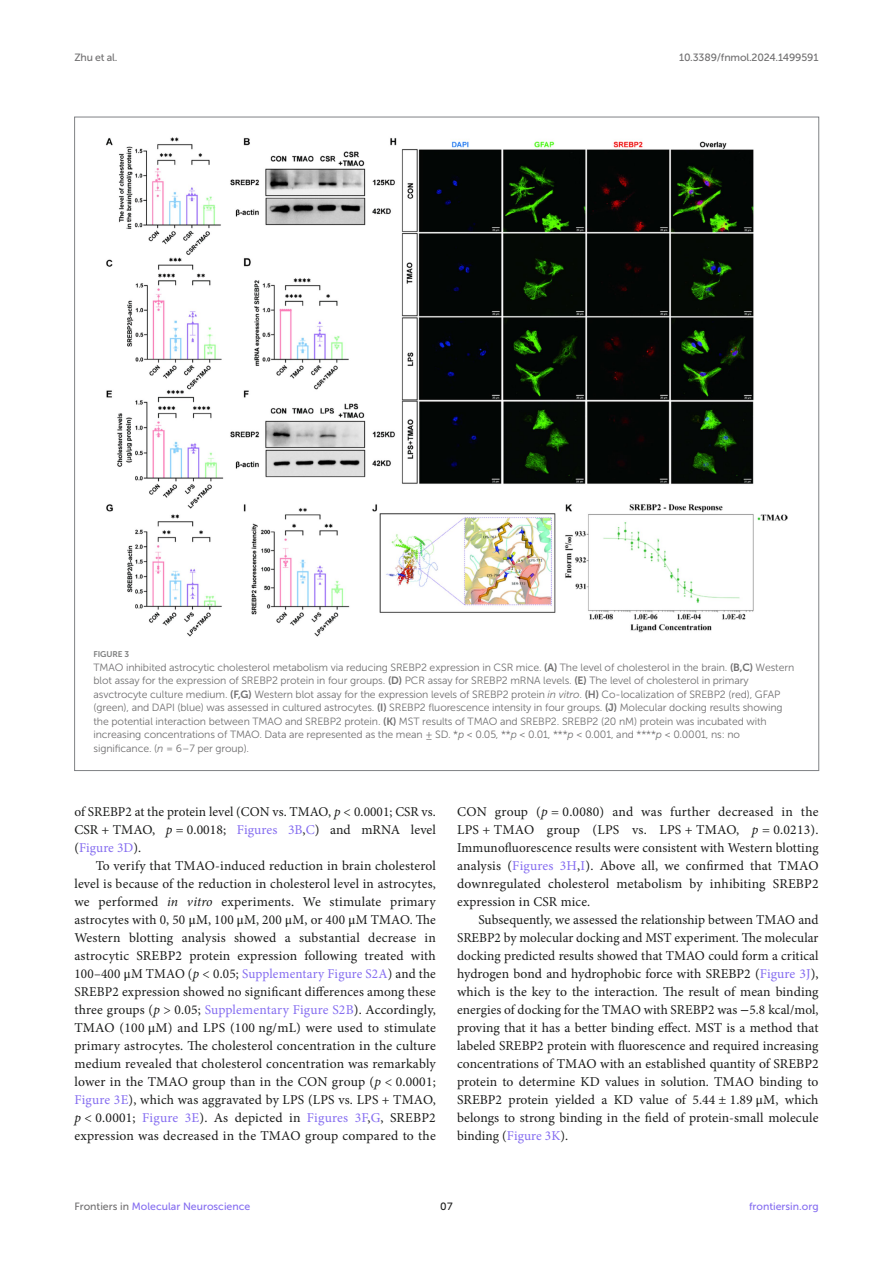
<style>
.page{position:relative;width:893px;height:1263px;background:#fff}
.page>*{position:absolute;margin:0;border:0;box-sizing:border-box;transform-origin:0 0}
.TEXT{font:13.5px/18px "Minion Pro";letter-spacing:.005em;color:#1b1c1b;text-align:justify}
.FIG_LEG{font:10.5px/13.5px "Museo Sans 300";letter-spacing:-.01em;color:#706f70}
.t1{font:10.5px "Museo Sans 500";color:#856df0}
.t2{font:10.5px "Museo Sans 500";letter-spacing:-.015em;color:#706f70}
.t3{font:10.5px "Museo Sans 500";color:#1b1c1b}
.FIG_HD{font:8.25px "Museo Sans 700";letter-spacing:-.01em;color:#7e7f7f}
.s1{font-family:"Museo Sans 700"}
.s2{font-style:italic}
.s3{color:#856df0}
.s4{font-family:"STIX General"}
.s5{color:#706f70}
</style>
<div class="page">
<img style="left:106px;top:137px;width:682px;height:500px">
<p class="t2" style="left:74px;top:51px;width:45px">Zhu et al.</p>
<p class="t2" style="left:679px;top:51px;width:141px">10.3389/fnmol.2024.1499591</p>
<p class="FIG_HD" style="left:94px;top:650px;width:37px">FIGURE 3</p>
<p class="FIG_LEG" style="left:94px;top:660px;width:702px">TMAO inhibited astrocytic cholesterol metabolism via reducing SREBP2 expression in CSR mice. <span class="s1">(A)</span> The level of cholesterol in the brain. <span class="s1">(B,C)</span> Western blot assay for the expression of SREBP2 protein in four groups. <span class="s1">(D)</span> PCR assay for SREBP2 mRNA levels. <span class="s1">(E)</span> The level of cholesterol in primary asvctrocyte culture medium. <span class="s1">(F,G)</span> Western blot assay for the expression levels of SREBP2 protein <span class="s2">in vitro</span>. <span class="s1">(H)</span> Co-localization of SREBP2 (red), GFAP (green), and DAPI (blue) was assessed in cultured astrocytes. <span class="s1">(I)</span> SREBP2 fluorescence intensity in four groups. <span class="s1">(J)</span> Molecular docking results showing the potential interaction between TMAO and SREBP2 protein. <span class="s1">(K)</span> MST results of TMAO and SREBP2. SREBP2 (20 nM) protein was incubated with increasing concentrations of TMAO. Data are represented as the mean ± SD. *<span class="s2">p</span> &lt; 0.05, **<span class="s2">p</span> &lt; 0.01, ***<span class="s2">p</span> &lt; 0.001, and ****<span class="s2">p</span> &lt; 0.0001, ns: no significance. (<span class="s2">n</span> = 6–7 per group).</p>
<p class="TEXT" style="left:74px;top:803px;width:363px">of SREBP2 at the protein level (CON vs. TMAO, <span class="s2">p</span> &lt; 0.0001; CSR vs.<br>CSR + TMAO, <span class="s2">p</span> = 0.0018; <span class="s3">Figures 3B</span>,<span class="s3">C</span>) and mRNA level (<span class="s3">Figure 3D</span>).</p>
<p class="TEXT" style="left:74px;top:857px;width:363px;text-indent:21px">To verify that TMAO-induced reduction in brain cholesterol level is because of the reduction in cholesterol level in astrocytes, we performed <span class="s2">in vitro</span> experiments. We stimulate primary astrocytes with 0, 50 <span class="s4">μ</span>M, 100 <span class="s4">μ</span>M, 200 <span class="s4">μ</span>M, or 400 <span class="s4">μ</span>M TMAO. The Western blotting analysis showed a substantial decrease in astrocytic SREBP2 protein expression following treated with 100–400 <span class="s4">μ</span>M TMAO (<span class="s2">p</span> &lt; 0.05; <span class="s3">Supplementary Figure S2A</span>) and the SREBP2 expression showed no significant differences among these three groups (<span class="s2">p</span> &gt; 0.05; <span class="s3">Supplementary Figure S2B</span>). Accordingly, TMAO (100 <span class="s4">μ</span>M) and LPS (100 ng/mL) were used to stimulate primary astrocytes. The cholesterol concentration in the culture medium revealed that cholesterol concentration was remarkably lower in the TMAO group than in the CON group (<span class="s2">p</span> &lt; 0.0001; <span class="s3">Figure 3E</span>), which was aggravated by LPS (LPS vs. LPS + TMAO, <span class="s2">p</span> &lt; 0.0001; <span class="s3">Figure 3E</span>). As depicted in <span class="s3">Figures 3F</span>,<span class="s3">G</span>, SREBP2 expression was decreased in the TMAO group compared to the</p>
<p class="TEXT" style="left:457px;top:803px;width:363px">CON group (<span class="s2">p</span> = 0.0080) and was further decreased in the LPS + TMAO group (LPS vs. LPS + TMAO, <span class="s2">p</span> = 0.0213).<br>Immunofluorescence results were consistent with Western blotting analysis (<span class="s3">Figures 3H</span>,<span class="s3">I</span>). Above all, we confirmed that TMAO downregulated cholesterol metabolism by inhibiting SREBP2 expression in CSR mice.</p>
<p class="TEXT" style="left:457px;top:911px;width:363px;text-indent:21px">Subsequently, we assessed the relationship between TMAO and SREBP2 by molecular docking and MST experiment. The molecular docking predicted results showed that TMAO could form a critical hydrogen bond and hydrophobic force with SREBP2 (<span class="s3">Figure 3J</span>), which is the key to the interaction. The result of mean binding energies of docking for the TMAO with SREBP2 was <span class="s4">−</span>5.8 kcal/mol, proving that it has a better binding effect. MST is a method that labeled SREBP2 protein with fluorescence and required increasing concentrations of TMAO with an established quantity of SREBP2 protein to determine KD values in solution. TMAO binding to SREBP2 protein yielded a KD value of 5.44 ± 1.89 <span class="s4">μ</span>M, which belongs to strong binding in the field of protein-small molecule binding (<span class="s3">Figure 3K</span>).</p>
<p class="t1" style="left:74px;top:1200px;width:177px"><span class="s5">Frontiers in</span> Molecular Neuroscience</p>
<p class="t3" style="left:440px;top:1200px;width:14px">07</p>
<p class="t1" style="left:749px;top:1200px;width:71px">frontiersin.org</p>
</div>
